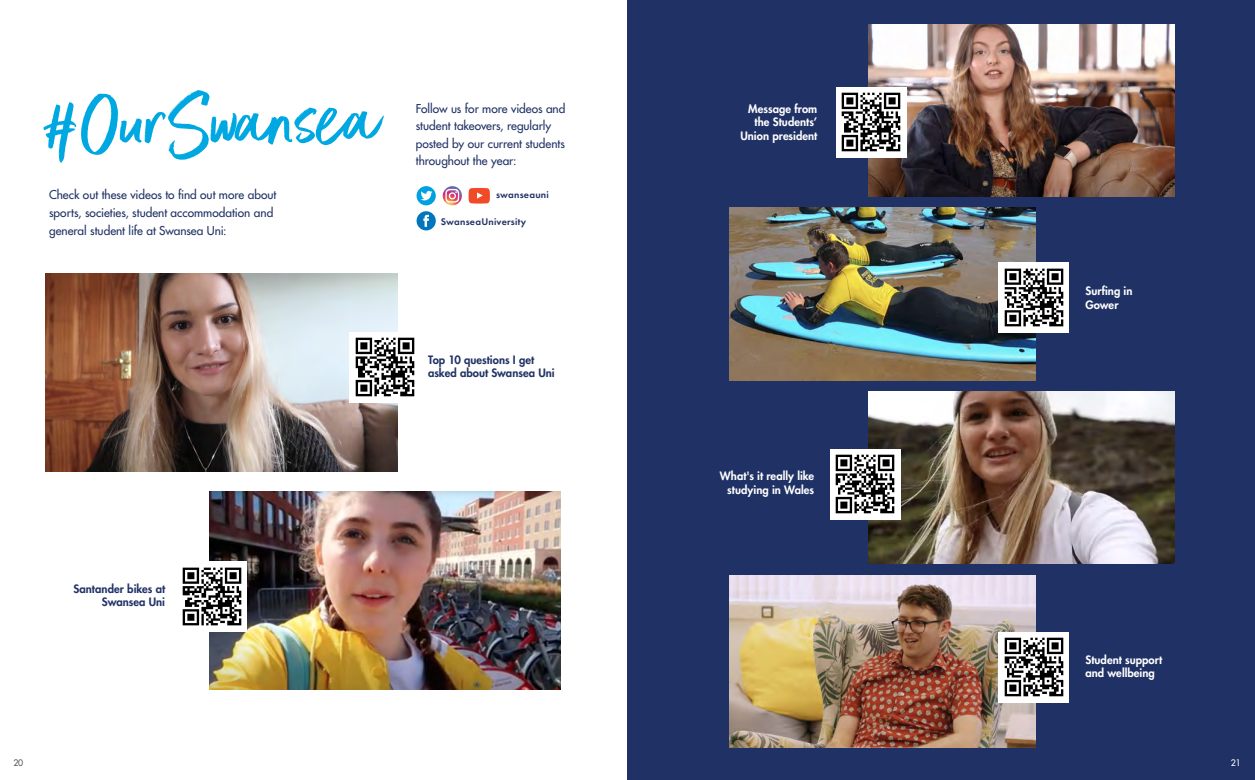
<style>
.page{position:relative;width:1255px;height:780px;background:#fff}
.page>*{position:absolute;margin:0;border:0;box-sizing:border-box;transform-origin:0 0}
.NO__Content{font:500 11.88px/17.5px "Futura LT Pro";color:#203265}
.TTTTitle{font:800 11.25px/13.5px "Futura LT Pro";letter-spacing:.005em;color:#fff}
.TTTTitle-2{font:800 11.25px/13.5px "Futura LT Pro";color:#203265;text-align:right}
.White_Link{font:600 10px "Futura PT";letter-spacing:.02em;color:#203265}
.t1{font:500 8.75px "Futura LT Pro";color:#57585a}
.t2{font:500 8.75px "Futura LT Pro";color:#fff}
</style>
<div class="page">
<svg style="left:468px;top:188px;width:22px;height:15px"></svg>
<svg style="left:416px;top:186px;width:20px;height:19px"></svg>
<svg style="left:442px;top:186px;width:20px;height:19px"></svg>
<svg style="left:416px;top:211px;width:20px;height:19px"></svg>
<div style="left:627px;top:0;width:627px;height:780px;background:#203265"></div>
<img style="left:868px;top:391px;width:306px;height:173px">
<img style="left:46px;top:274px;width:351px;height:197px">
<img style="left:868px;top:25px;width:306px;height:172px">
<img style="left:729px;top:208px;width:306px;height:172px">
<img style="left:729px;top:575px;width:306px;height:172px">
<img style="left:209px;top:491px;width:351px;height:198px">
<div style="left:349px;top:332px;width:71px;height:70px;background:#fff"></div>
<img style="left:355px;top:337px;width:60px;height:60px">
<div style="left:176px;top:561px;width:71px;height:70px;background:#fff"></div>
<img style="left:182px;top:567px;width:60px;height:59px">
<div style="left:998px;top:262px;width:71px;height:71px;background:#fff"></div>
<img style="left:1004px;top:268px;width:60px;height:59px">
<div style="left:829px;top:448px;width:71px;height:71px;background:#fff"></div>
<img style="left:835px;top:454px;width:60px;height:60px">
<div style="left:998px;top:631px;width:71px;height:71px;background:#fff"></div>
<img style="left:1004px;top:637px;width:60px;height:60px">
<div style="left:835px;top:87px;width:71px;height:70px;background:#fff"></div>
<img style="left:841px;top:92px;width:60px;height:60px">
<svg style="left:43px;top:90px;width:341px;height:73px"></svg>
<p class="NO__Content" style="left:49px;top:186px;width:229px">Check out these videos to find out more about sports, societies, student accommodation and general student life at Swansea Uni:</p>
<p class="TTTTitle-2" style="left:74px;top:581px;width:93px">Santander bikes at<br>Swansea Uni</p>
<p class="t1" style="left:13px;top:756px;width:11px">20</p>
<p class="NO__Content" style="left:416px;top:99px;width:151px">Follow us for more videos and student takeovers, regularly posted by our current students throughout the year:</p>
<p class="White_Link" style="left:496px;top:188px;width:54px">swanseauni</p>
<p class="White_Link" style="left:440px;top:216px;width:87px">SwanseaUniversity</p>
<p class="TTTTitle-2" style="left:428px;top:352px;width:128px;text-align:left">Top 10 questions I get asked about Swansea Uni</p>
<p class="TTTTitle" style="left:740px;top:101px;width:78px;text-align:right">Message from the Students’<br>Union president</p>
<p class="TTTTitle" style="left:719px;top:469px;width:96px;text-align:right">What's it really like studying in Wales</p>
<p class="TTTTitle" style="left:1085px;top:284px;width:49px">Surfing in<br>Gower</p>
<p class="TTTTitle" style="left:1085px;top:652px;width:78px">Student support and wellbeing</p>
<p class="t2" style="left:1230px;top:756px;width:11px">21</p>
</div>
